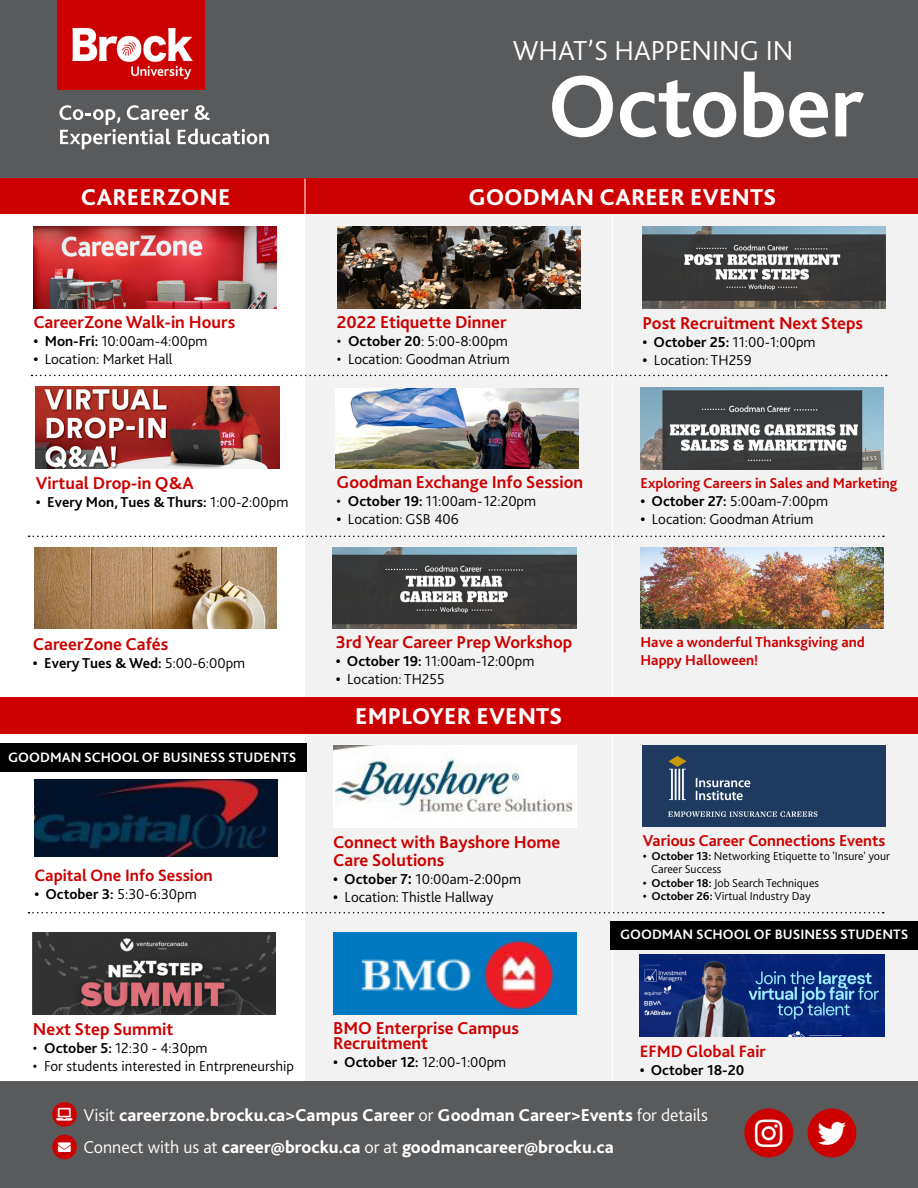
<style>
.page{position:relative;width:918px;height:1188px;background:#fff}
.page>*{position:absolute;margin:0;border:0;box-sizing:border-box;transform-origin:0 0}
.t1{font:700 91.5px "Bliss 2";letter-spacing:-.01em;color:#fff}
.t2{font:31.35px "Font Awesome 5 Brands";color:#fff}
.t3{font:300 28.65px "Bliss 2";color:#fff}
.t4{font:28.35px "Font Awesome 5 Brands";color:#fff}
.t5{font:800 24px "Bliss 2";letter-spacing:.005em;color:#fff}
.t6{font:700 18px/15px "Bliss 2";color:#c00}
.t7{font:800 18px "Bliss 2";letter-spacing:.005em;color:#fff}
.t8{font:700 17.25px "Bliss 2";color:#c00}
.t9{font:700 16.5px "Bliss 2";color:#c00}
.t10{font:300 15px "Bliss 2";color:#000}
.t11{font:700 15px/18px "Bliss 2";color:#c00}
.t12{font:700 15px "Bliss 2";color:#000}
.t13{font:700 14.25px "Bliss 2";color:#fff}
.t14{font:12.75px "Font Awesome 5 Free Solid";color:#fff}
.t15{font:300 12px/13.5px "Bliss 2";color:#000}
.s1{font-weight:700}
.s2{font-weight:300}
.s3{font-weight:700;font-size:18px}
</style>
<div class="page">
<div style="left:305px;top:177px;width:613px;height:947px;background:#f2f2f2"></div>
<hr style="left:612px;top:216px;width:1px;height:866px;background:#fff">
<div style="left:0;top:177px;width:918px;height:37px;background:#c00"></div>
<div style="left:0;top:1082px;width:918px;height:106px;background:#595a5c"></div>
<svg style="left:32px;top:375px;width:855px;height:1px"></svg>
<svg style="left:29px;top:536px;width:855px;height:1px"></svg>
<div style="left:52px;top:1102px;width:25px;height:25px;background:#c00;border-radius:50%"></div>
<div style="left:52px;top:1135px;width:25px;height:24px;background:#c00;border-radius:50%"></div>
<div style="left:744px;top:1109px;width:49px;height:48px;background:#c00;border-radius:50%"></div>
<div style="left:808px;top:1109px;width:48px;height:48px;background:#c00;border-radius:50%"></div>
<div style="left:0;top:0;width:918px;height:177px;background:#595a5c"></div>
<svg style="left:59px;top:105px;width:210px;height:44px"></svg>
<img style="left:58px;top:0;width:147px;height:89px">
<img style="left:36px;top:386px;width:243px;height:82px">
<img style="left:33px;top:227px;width:244px;height:82px">
<img style="left:337px;top:227px;width:243px;height:82px">
<img style="left:336px;top:388px;width:242px;height:80px">
<svg style="left:28px;top:912px;width:856px;height:2px"></svg>
<img style="left:640px;top:955px;width:244px;height:82px">
<div style="left:0;top:744px;width:306px;height:28px;background:#000"></div>
<img style="left:643px;top:746px;width:243px;height:81px">
<img style="left:641px;top:388px;width:243px;height:81px">
<img style="left:34px;top:780px;width:243px;height:77px">
<img style="left:332px;top:547px;width:244px;height:82px">
<div style="left:0;top:697px;width:918px;height:37px;background:#c00"></div>
<hr style="left:305px;top:179px;width:1px;height:37px;background:#fff">
<img style="left:333px;top:932px;width:243px;height:82px">
<img style="left:643px;top:227px;width:243px;height:81px">
<img style="left:34px;top:547px;width:242px;height:82px">
<img style="left:33px;top:933px;width:242px;height:81px">
<div style="left:610px;top:921px;width:308px;height:28px;background:#000"></div>
<img style="left:333px;top:746px;width:243px;height:82px">
<img style="left:641px;top:547px;width:243px;height:82px">
<p class="t5" style="left:81px;top:182px;width:151px">CAREERZONE</p>
<p class="t6" style="left:33px;top:314px;width:203px">CareerZone Walk-in Hours</p>
<p class="t10" style="left:33px;top:332px;width:176px"><span class="s1">• Mon-Fri:</span> 10:00am-4:00pm</p>
<p class="t10" style="left:33px;top:350px;width:141px"><span class="s1">•</span> Location: Market Hall</p>
<p class="t6" style="left:36px;top:475px;width:159px">Virtual Drop-in Q&amp;A</p>
<p class="t12" style="left:36px;top:493px;width:254px">• Every Mon, Tues &amp; Thurs: <span class="s2">1:00-2:00pm</span></p>
<p class="t3" style="left:513px;top:33px;width:282px">WHAT’S HAPPENING IN</p>
<p class="t1" style="left:547px;top:49px;width:318px">October</p>
<p class="t5" style="left:468px;top:182px;width:309px">GOODMAN CAREER EVENTS</p>
<p class="t6" style="left:337px;top:314px;width:171px">2022 Etiquette Dinner</p>
<p class="t10" style="left:337px;top:331px;width:173px">• <span class="s1">October 20</span>: 5:00-8:00pm</p>
<p class="t10" style="left:337px;top:349px;width:174px">• Location: Goodman Atrium</p>
<p class="t6" style="left:337px;top:474px;width:248px">Goodman Exchange Info Session</p>
<p class="t10" style="left:337px;top:492px;width:201px">• <span class="s1">October 19:</span> 11:00am-12:20pm</p>
<p class="t10" style="left:337px;top:510px;width:124px"><span class="s1">•</span> Location: GSB 406</p>
<p class="t6" style="left:643px;top:315px;width:222px">Post Recruitment Next Steps</p>
<p class="t10" style="left:643px;top:332px;width:174px"><span class="s1">• October 25:</span> 11:00-1:00pm</p>
<p class="t10" style="left:643px;top:350px;width:111px"><span class="s1">•</span> Location: TH259</p>
<p class="t11" style="left:641px;top:473px;width:258px">Exploring Careers in Sales and Marketing</p>
<p class="t10" style="left:641px;top:491px;width:189px"><span class="s1">• October 27:</span> 5:00am-7:00pm</p>
<p class="t10" style="left:641px;top:509px;width:175px"><span class="s1">•</span> Location: Goodman Atrium</p>
<p class="t6" style="left:33px;top:636px;width:137px">CareerZone Cafés</p>
<p class="t12" style="left:33px;top:653px;width:214px">• Every Tues &amp; Wed: <span class="s2">5:00-6:00pm</span></p>
<p class="t13" style="left:8px;top:748px;width:290px">GOODMAN SCHOOL OF BUSINESS STUDENTS</p>
<p class="t8" style="left:34px;top:865px;width:180px">Capital One Info Session</p>
<p class="t10" style="left:34px;top:885px;width:164px"><span class="s1">• October 3:</span> 5:30-6:30pm</p>
<p class="t6" style="left:336px;top:634px;width:238px">3rd Year Career Prep Workshop</p>
<p class="t10" style="left:336px;top:652px;width:200px"><span class="s1">• October 19:</span> 11:00am-12:00pm</p>
<p class="t10" style="left:336px;top:670px;width:110px"><span class="s1">•</span> Location: TH255</p>
<p class="t5" style="left:355px;top:701px;width:209px">EMPLOYER EVENTS</p>
<p class="t6" style="left:333px;top:832px;width:229px;line-height:18px">Connect with Bayshore Home<br>Care Solutions</p>
<p class="t10" style="left:333px;top:869px;width:189px"><span class="s1">• October 7</span><span class="s3">:</span> 10:00am-2:00pm</p>
<p class="t10" style="left:333px;top:887px;width:162px"><span class="s1">•</span> Location: Thistle Hallway</p>
<p class="t6" style="left:33px;top:1021px;width:142px">Next Step Summit</p>
<p class="t10" style="left:33px;top:1039px;width:176px">• <span class="s1">October 5:</span> 12:30 - 4:30pm</p>
<p class="t10" style="left:33px;top:1057px;width:263px">• For students interested in Entrpreneurship</p>
<p class="t6" style="left:333px;top:1020px;width:187px">BMO Enterprise Campus<br>Recruitment</p>
<p class="t10" style="left:333px;top:1052px;width:175px"><span class="s1">• October 12:</span> 12:00-1:00pm</p>
<p class="t11" style="left:641px;top:633px;width:226px">Have a wonderful Thanksgiving and<br>Happy Halloween!</p>
<p class="t9" style="left:643px;top:831px;width:244px">Various Career Connections Events</p>
<p class="t15" style="left:651px;top:849px;width:240px;text-indent:-8px"><span class="s1">• October 13:</span> Networking Etiquette to 'Insure' your<br>Career Success</p>
<p class="t15" style="left:643px;top:876px;width:178px"><span class="s1">• October 18:</span> Job Search Techniques</p>
<p class="t15" style="left:643px;top:889px;width:170px"><span class="s1">• October 26:</span> Virtual Industry Day</p>
<p class="t13" style="left:620px;top:926px;width:290px">GOODMAN SCHOOL OF BUSINESS STUDENTS</p>
<p class="t8" style="left:640px;top:1040px;width:127px">EFMD Global Fair</p>
<p class="t12" style="left:640px;top:1060px;width:106px">• October 18-20</p>
<p class="t14" style="left:57px;top:1107px;width:17px">●▼□</p>
<p class="t14" style="left:58px;top:1140px;width:14px">■❖●□</p>
<p class="t7" style="left:84px;top:1104px;width:626px"><span class="s2">Visit</span> careerzone.brocku.ca&gt;Campus Career <span class="s2">or</span> Goodman Career&gt;Events <span class="s2">for details</span></p>
<p class="t7" style="left:84px;top:1136px;width:532px"><span class="s2">Connect with us at</span> career@brocku.ca <span class="s2">or at</span> goodmancareer@brocku.ca</p>
<p class="t2" style="left:755px;top:1117px;width:29px">■▲▼</p>
<p class="t4" style="left:818px;top:1119px;width:30px">▼▼▼</p>
</div>
